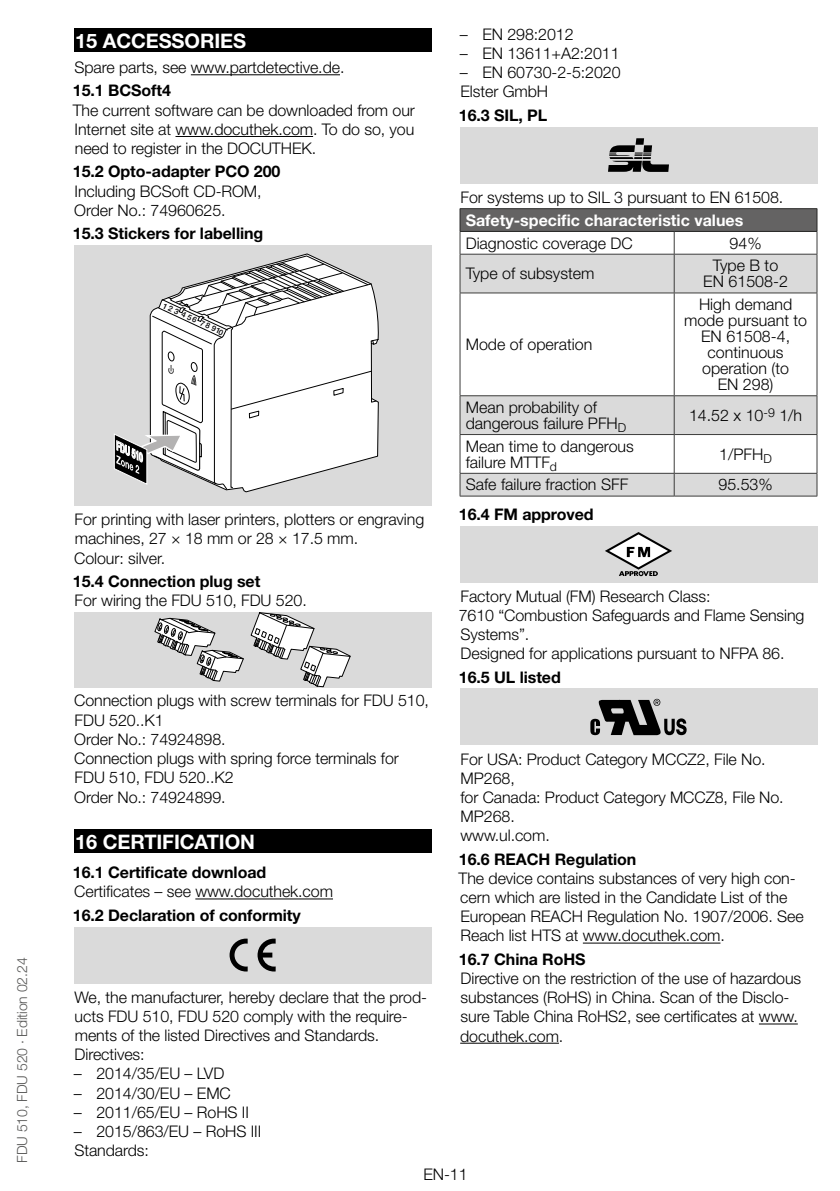
<style>
.page{position:relative;width:840px;height:1191px;background:#fff}
.page>*{position:absolute;margin:0;border:0;box-sizing:border-box;transform-origin:0 0}
.t1{font:700 20px "Helvetica Neue LT Pro";letter-spacing:-.005em;color:#fff}
.t2{font:300 16px/19.2px "Helvetica Neue LT Pro";letter-spacing:-.005em;color:#000}
.t3{font:700 16px "Helvetica Neue LT Pro";letter-spacing:-.005em;color:#000}
.t4{font:700 16px "Helvetica Neue LT Pro";color:#fff}
.t5{font:300 14px "Helvetica Neue LT Pro";letter-spacing:-.005em;color:#575756}
.t6{font:italic 700 11.4px "Helvetica Neue LT Pro";color:#fff;scale:.64 1}
.t7{font:500 7.8px "Helvetica Neue LT Pro";color:#020203}
</style>
<div class="page">
<div style="left:74px;top:28px;width:357px;height:24px;background:#000"></div>
<hr style="left:191px;top:74px;width:149px;height:1px;background:#000">
<hr style="left:175px;top:136px;width:138px;height:1px;background:#000">
<div style="left:74px;top:829px;width:357px;height:24px;background:#000"></div>
<hr style="left:195px;top:898px;width:138px;height:1px;background:#000">
<div style="left:74px;top:245px;width:357px;height:261px;background:#dadada"></div>
<svg style="left:114px;top:253px;width:265px;height:240px"></svg>
<div style="left:74px;top:612px;width:357px;height:75px;background:#dadada"></div>
<svg style="left:154px;top:617px;width:90px;height:65px"></svg>
<svg style="left:250px;top:612px;width:101px;height:76px"></svg>
<div style="left:74px;top:926px;width:357px;height:57px;background:#dadada"></div>
<svg style="left:229px;top:938px;width:18px;height:33px"></svg>
<svg style="left:257px;top:938px;width:18px;height:33px"></svg>
<hr style="left:582px;top:942px;width:138px;height:1px;background:#000">
<hr style="left:758px;top:1023px;width:39px;height:1px;background:#000">
<hr style="left:460px;top:1042px;width:98px;height:1px;background:#000">
<div style="left:459px;top:127px;width:357px;height:56px;background:#dadada"></div>
<svg style="left:608px;top:138px;width:60px;height:34px"></svg>
<div style="left:460px;top:209px;width:356px;height:22px;background:#646363"></div>
<svg style="left:460px;top:255px;width:356px;height:241px"></svg>
<hr style="left:459px;top:208px;width:214px;height:1px;background:#282827">
<hr style="left:673px;top:208px;width:143px;height:1px;background:#282827">
<hr style="left:459px;top:231px;width:214px;height:1px;background:#282827">
<hr style="left:673px;top:231px;width:143px;height:1px;background:#282827">
<svg style="left:459px;top:209px;width:1px;height:45px"></svg>
<svg style="left:673px;top:232px;width:1px;height:22px"></svg>
<svg style="left:816px;top:209px;width:1px;height:45px"></svg>
<hr style="left:459px;top:254px;width:214px;height:1px;background:#3c3c3b">
<hr style="left:459px;top:254px;width:1px;height:39px;background:#3c3c3b">
<hr style="left:673px;top:254px;width:143px;height:1px;background:#3c3c3b">
<hr style="left:673px;top:254px;width:1px;height:39px;background:#3c3c3b">
<hr style="left:816px;top:254px;width:1px;height:39px;background:#3c3c3b">
<hr style="left:459px;top:293px;width:214px;height:1px;background:#3c3c3b">
<hr style="left:459px;top:293px;width:1px;height:102px;background:#3c3c3b">
<hr style="left:673px;top:293px;width:143px;height:1px;background:#3c3c3b">
<hr style="left:673px;top:293px;width:1px;height:102px;background:#3c3c3b">
<hr style="left:816px;top:293px;width:1px;height:102px;background:#3c3c3b">
<hr style="left:459px;top:395px;width:214px;height:1px;background:#3c3c3b">
<hr style="left:459px;top:396px;width:1px;height:38px;background:#3c3c3b">
<hr style="left:673px;top:395px;width:143px;height:1px;background:#3c3c3b">
<hr style="left:673px;top:396px;width:1px;height:38px;background:#3c3c3b">
<hr style="left:816px;top:396px;width:1px;height:38px;background:#3c3c3b">
<hr style="left:459px;top:434px;width:214px;height:1px;background:#3c3c3b">
<hr style="left:459px;top:435px;width:1px;height:38px;background:#3c3c3b">
<hr style="left:673px;top:434px;width:143px;height:1px;background:#3c3c3b">
<hr style="left:673px;top:435px;width:1px;height:38px;background:#3c3c3b">
<hr style="left:816px;top:435px;width:1px;height:38px;background:#3c3c3b">
<hr style="left:459px;top:473px;width:214px;height:1px;background:#3c3c3b">
<svg style="left:459px;top:473px;width:1px;height:23px"></svg>
<hr style="left:673px;top:473px;width:143px;height:1px;background:#3c3c3b">
<svg style="left:673px;top:473px;width:1px;height:23px"></svg>
<svg style="left:816px;top:473px;width:1px;height:23px"></svg>
<hr style="left:459px;top:496px;width:214px;height:1px;background:#3c3c3b">
<hr style="left:673px;top:496px;width:143px;height:1px;background:#3c3c3b">
<div style="left:459px;top:526px;width:357px;height:56px;background:#dadada"></div>
<svg style="left:605px;top:532px;width:66px;height:44px"></svg>
<div style="left:459px;top:688px;width:357px;height:57px;background:#dadada"></div>
<svg style="left:590px;top:699px;width:96px;height:36px"></svg>
<p class="t5" style="left:13px;top:1162px;width:207px;rotate:-90deg">FDU 510, FDU 520 · Edition 02.24</p>
<p class="t1" style="left:75px;top:28px;width:85px">15 ACCESSO</p>
<p class="t1" style="left:200px;top:28px;width:34px">RIES</p>
<p class="t2" style="left:74px;top:58px;width:271px">Spare parts, see www.partdetective.de.</p>
<p class="t3" style="left:73px;top:81px;width:99px">15.1 BCSoft4</p>
<p class="t2" style="left:73px;top:100px;width:343px;text-align:justify">The current software can be downloaded from our Internet site at www.docuthek.com. To do so, you need to register in the DOCUTHEK.</p>
<p class="t3" style="left:73px;top:162px;width:209px">15.2 Opto-adapter PCO 200</p>
<p class="t2" style="left:74px;top:181px;width:189px">Including BCSoft CD-ROM,<br>Order No.: 74960625.</p>
<p class="t3" style="left:73px;top:223px;width:192px">15.3 Stickers for labelling</p>
<p class="t7" style="left:165px;top:301px;width:67px;rotate:25deg">123 456 78910</p>
<p class="t6" style="left:121px;top:439px;width:48px;rotate:26deg">FDU 510</p>
<p class="t2" style="left:74px;top:509px;width:351px">For printing with laser printers, plotters or engraving machines, 27 × 18 mm or 28 × 17.5 mm.<br>Colour: silver.</p>
<p class="t3" style="left:73px;top:571px;width:189px">15.4 Connection plug set</p>
<p class="t2" style="left:75px;top:590px;width:233px">For wiring the FDU 510, FDU 520.</p>
<p class="t2" style="left:74px;top:691px;width:356px">Connection plugs with screw terminals for FDU 510,<br>FDU 520..K1<br>Order No.: 74924898.<br>Connection plugs with spring force terminals for<br>FDU 510, FDU 520..K2<br>Order No.: 74924899.</p>
<p class="t1" style="left:75px;top:829px;width:165px">16 CERTIFICATION</p>
<p class="t3" style="left:73px;top:862px;width:195px">16.1 Certificate download</p>
<p class="t2" style="left:74px;top:881px;width:260px">Certificates – see www.docuthek.com</p>
<p class="t3" style="left:73px;top:905px;width:229px">16.2 Declaration of conformity</p>
<p class="t2" style="left:74px;top:987px;width:354px">We, the manufacturer, hereby declare that the prod&shy;ucts FDU 510, FDU 520 comply with the require&shy;ments of the listed Directives and Standards.<br>Directives:</p>
<p class="t2" style="left:74px;top:1063px;width:152px">– 2014/35/EU – LVD</p>
<p class="t2" style="left:74px;top:1083px;width:158px">– 2014/30/EU – EMC</p>
<p class="t2" style="left:74px;top:1102px;width:176px">– 2011/65/EU – RoHS II</p>
<p class="t2" style="left:74px;top:1121px;width:189px">– 2015/863/EU – RoHS III<br>Standards:</p>
<p class="t2" style="left:459px;top:24px;width:115px">– EN 298:2012</p>
<p class="t2" style="left:459px;top:43px;width:161px">– EN 13611+A2:2011</p>
<p class="t2" style="left:459px;top:63px;width:162px">– EN 60730-2-5:2020<br>Elster GmbH</p>
<p class="t3" style="left:458px;top:105px;width:90px">16.3 SIL, PL</p>
<p class="t2" style="left:460px;top:187px;width:324px">For systems up to SIL 3 pursuant to EN 61508.</p>
<p class="t4" style="left:465px;top:210px;width:279px">Safety-specific characteristic values</p>
<p class="t2" style="left:465px;top:233px;width:168px">Diagnostic coverage DC</p>
<p class="t2" style="left:729px;top:233px;width:34px">94%</p>
<p class="t2" style="left:465px;top:264px;width:130px">Type of subsystem</p>
<p class="t2" style="left:703px;top:257px;width:86px;line-height:16px;text-align:center">Type B to<br>EN 61508-2</p>
<p class="t2" style="left:465px;top:334px;width:128px">Mode of operation</p>
<p class="t2" style="left:683px;top:296px;width:124px;line-height:16px;text-align:center">High demand mode pursuant to<br>EN 61508-4, continuous operation (to<br>EN 298)</p>
<p class="t2" style="left:465px;top:399px;width:162px;line-height:16px">Mean probability of dangerous failure PFH<sub>D</sub></p>
<p class="t2" style="left:688px;top:405px;width:115px">14.52 x 10<sup>-9</sup> 1/h</p>
<p class="t2" style="left:465px;top:437px;width:170px;line-height:16px">Mean time to dangerous failure MTTF<sub>d</sub></p>
<p class="t2" style="left:718px;top:444px;width:54px">1/PFH<sub>D</sub></p>
<p class="t2" style="left:465px;top:475px;width:164px">Safe failure fraction SFF</p>
<p class="t2" style="left:718px;top:475px;width:56px">95.53%</p>
<p class="t3" style="left:458px;top:504px;width:136px">16.4 FM approved</p>
<p class="t2" style="left:458px;top:586px;width:347px">Factory Mutual (FM) Research Class:<br>7610 “Combustion Safeguards and Flame Sensing Systems”.<br>Designed for applications pursuant to NFPA 86.</p>
<p class="t3" style="left:458px;top:667px;width:103px">16.5 UL listed</p>
<p class="t2" style="left:460px;top:749px;width:324px">For USA: Product Category MCCZ2, File No.<br>MP268,<br>for Canada: Product Category MCCZ8, File No.<br>MP268.<br>www.ul.com.</p>
<p class="t3" style="left:458px;top:849px;width:179px">16.6 REACH Regulation</p>
<p class="t2" style="left:458px;top:868px;width:346px">The device contains substances of very high con&shy;cern which are listed in the Candidate List of the European REACH Regulation No. 1907/2006. See Reach list HTS at www.docuthek.com.</p>
<p class="t3" style="left:458px;top:949px;width:127px">16.7 China RoHS</p>
<p class="t2" style="left:460px;top:968px;width:342px">Directive on the restriction of the use of hazardous substances (RoHS) in China. Scan of the Disclo&shy;sure Table China RoHS2, see certificates at www. docuthek.com.</p>
<p class="t2" style="left:423px;top:1164px;width:46px">EN-11</p>
</div>
